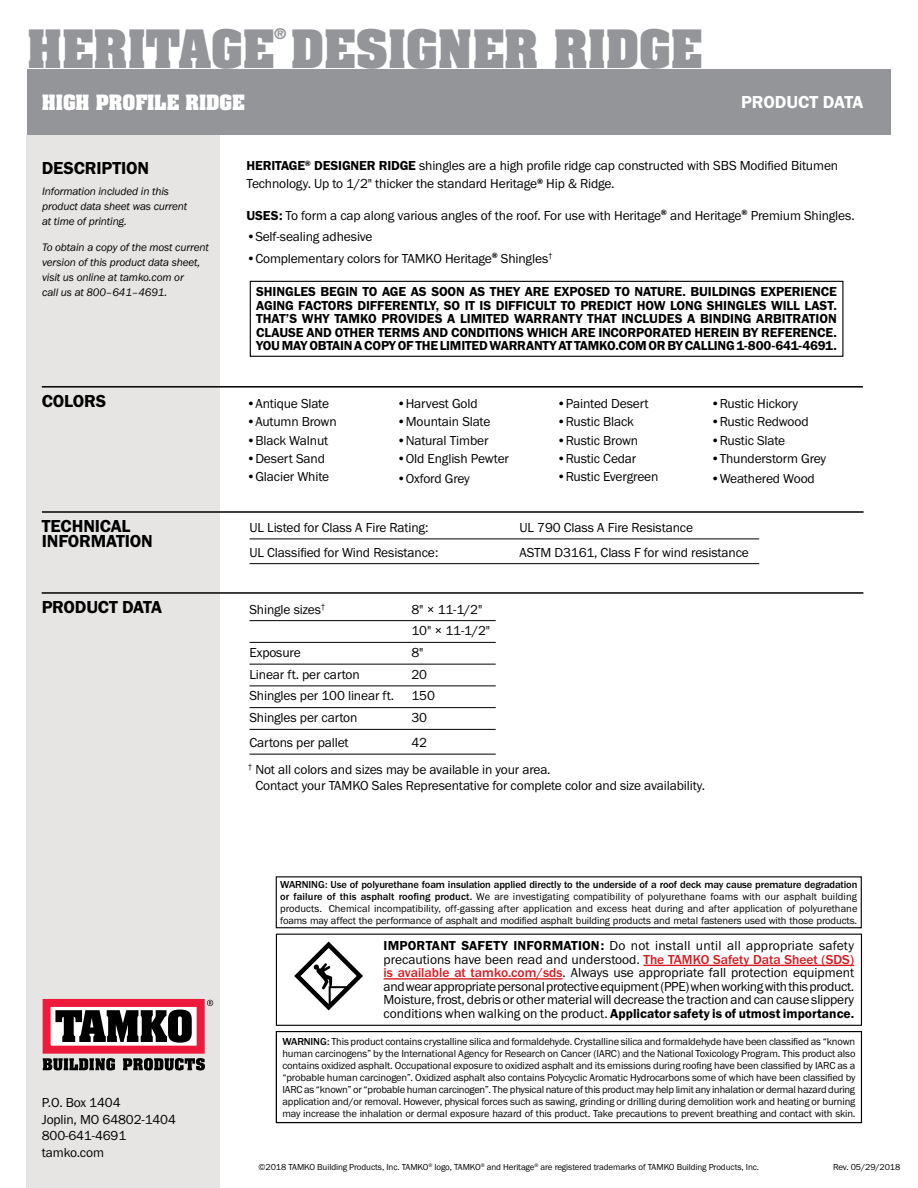
<style>
.page{position:relative;width:918px;height:1188px;background:#fff}
.page>*{position:absolute;margin:0;border:0;box-sizing:border-box;transform-origin:0 0}
.t1{font:700 45px "Aachen Std";color:#939598}
.t2{font:18px/15px "Franklin Gothic URW Dem";letter-spacing:-.01em;color:#000}
.t3{font:700 18px "Aachen Std";color:#fff}
.t4{font:18px "Myriad";letter-spacing:.02em;color:#000}
.t5{font:18px "Franklin Gothic URW Dem";letter-spacing:-.01em;color:#fff}
.t6{font:13.5px/13.5px "Franklin Gothic URW Boo";letter-spacing:-.01em;color:#000}
.t7{font:13.5px/13.5px "Franklin Gothic URW Dem";letter-spacing:-.01em;color:#000;text-align:justify}
.t8{font:700 12.6px "Aachen Std";color:#939598;scale:1.04 1}
.t9{font:11.25px/15px "Franklin Gothic URW Boo Ita";letter-spacing:-.01em;color:#000}
.t10{font:10.5px/12px "Franklin Gothic URW Boo";letter-spacing:-.01em;color:#000;text-align:justify}
.t11{font:500 10.5px "Franklin Gothic URW";letter-spacing:-.01em;color:#000}
.t12{font:9px "Franklin Gothic URW Boo";letter-spacing:-.01em;color:#000}
.s1{font-family:"Franklin Gothic URW Dem"}
.s2{font-family:"Franklin Gothic URW";font-weight:500}
.s3{font-family:"Franklin Gothic URW";font-weight:500;color:#d71920}
.s4{font-family:"Franklin Gothic URW Boo"}
</style>
<div class="page">
<div style="left:27px;top:135px;width:193px;height:1053px;background:#e6e5e4"></div>
<div style="left:27px;top:69px;width:864px;height:66px;background:#939598"></div>
<svg style="left:43px;top:1058px;width:72px;height:12px"></svg>
<svg style="left:123px;top:1058px;width:82px;height:13px"></svg>
<div style="left:43px;top:999px;width:162px;height:55px;background:#fff;border:8px solid #ed1a3b"></div>
<svg style="left:55px;top:1010px;width:137px;height:33px"></svg>
<svg style="left:207px;top:1000px;width:6px;height:6px"></svg>
<hr style="left:643px;top:965px;width:211px;height:1px;background:#d71920">
<hr style="left:384px;top:978px;width:179px;height:2px;background:#d71920">
<div style="left:276px;top:934px;width:586px;height:92px;border:1px solid #000"></div>
<svg style="left:294px;top:942px;width:69px;height:68px"></svg>
<div style="left:276px;top:876px;width:586px;height:52px;border:1px solid #000"></div>
<div style="left:276px;top:1031px;width:586px;height:92px;border:1px solid #000"></div>
<hr style="left:250px;top:539px;width:509px;height:1px;background:#000">
<hr style="left:250px;top:563px;width:509px;height:1px;background:#000">
<hr style="left:250px;top:620px;width:246px;height:1px;background:#000">
<hr style="left:250px;top:642px;width:246px;height:1px;background:#000">
<hr style="left:250px;top:664px;width:246px;height:1px;background:#000">
<hr style="left:250px;top:686px;width:246px;height:1px;background:#000">
<hr style="left:250px;top:707px;width:246px;height:1px;background:#000">
<hr style="left:250px;top:729px;width:246px;height:1px;background:#000">
<hr style="left:250px;top:754px;width:246px;height:1px;background:#000">
<div style="left:250px;top:281px;width:593px;height:76px;border:1px solid #000"></div>
<hr style="left:42px;top:386px;width:821px;height:2px;background:#000">
<hr style="left:42px;top:511px;width:822px;height:2px;background:#000">
<hr style="left:42px;top:592px;width:821px;height:2px;background:#000">
<h1 class="t1" style="left:27px;top:16px;width:677px">HERITAGE DESIGNER RIDGE</h1>
<p class="t8" style="left:274px;top:25px;width:13px">®</p>
<h2 class="t3" style="left:42px;top:89px;width:205px">HIGH PROFILE RIDGE</h2>
<h2 class="t5" style="left:741px;top:91px;width:124px">PRODUCT DATA</h2>
<h2 class="t2" style="left:42px;top:160px;width:109px">DESCRIPTION</h2>
<p class="t9" style="left:42px;top:184px;width:147px">Information included in this product data sheet was current at time of printing.</p>
<p class="t9" style="left:42px;top:239px;width:168px">To obtain a copy of the most current version of this product data sheet, visit us online at tamko.com or<br>call us at 800–641–4691.</p>
<p class="t6" style="left:247px;top:157px;width:593px;line-height:18px"><span class="s1">HERITAGE</span><sup>®</sup> <span class="s1">DESIGNER RIDGE</span> shingles are a high profile ridge cap constructed with SBS Modified Bitumen<br>Technology. Up to 1/2" thicker the standard Heritage<sup>®</sup> Hip &amp; Ridge.</p>
<p class="t6" style="left:247px;top:208px;width:610px"><span class="s1">USES:</span> To form a cap along various angles of the roof. For use with Heritage<sup>®</sup> and Heritage<sup>®</sup> Premium Shingles.</p>
<p class="t6" style="left:247px;top:230px;width:128px">•Self-sealing adhesive</p>
<p class="t6" style="left:247px;top:251px;width:308px">•Complementary colors for TAMKO Heritage<sup>®</sup> Shingles<sup>†</sup></p>
<p class="t7" style="left:256px;top:285px;width:582px">SHINGLES BEGIN TO AGE AS SOON AS THEY ARE EXPOSED TO NATURE. BUILDINGS EXPERIENCE AGING FACTORS DIFFERENTLY, SO IT IS DIFFICULT TO PREDICT HOW LONG SHINGLES WILL LAST.<br>THAT’S WHY TAMKO PROVIDES A LIMITED WARRANTY THAT INCLUDES A BINDING ARBITRATION CLAUSE AND OTHER TERMS AND CONDITIONS WHICH ARE INCORPORATED HEREIN BY REFERENCE.<br>YOU MAY OBTAIN A COPY OF THE LIMITED WARRANTY AT TAMKO.COM OR BY CALLING 1-800-641-4691.</p>
<h2 class="t2" style="left:42px;top:393px;width:66px">COLORS</h2>
<p class="t6" style="left:247px;top:396px;width:84px">•Antique Slate</p>
<p class="t6" style="left:247px;top:415px;width:92px">•Autumn Brown</p>
<p class="t6" style="left:247px;top:433px;width:83px">•Black Walnut</p>
<p class="t6" style="left:247px;top:451px;width:80px">•Desert Sand</p>
<p class="t6" style="left:247px;top:470px;width:84px">•Glacier White</p>
<p class="t6" style="left:397px;top:396px;width:82px">•Harvest Gold</p>
<p class="t6" style="left:397px;top:415px;width:95px">•Mountain Slate</p>
<p class="t6" style="left:397px;top:433px;width:93px">•Natural Timber</p>
<p class="t6" style="left:397px;top:451px;width:114px">•Old English Pewter</p>
<p class="t6" style="left:397px;top:471px;width:74px">•Oxford Grey</p>
<p class="t6" style="left:557px;top:396px;width:93px">•Painted Desert</p>
<p class="t6" style="left:557px;top:415px;width:79px">•Rustic Black</p>
<p class="t6" style="left:557px;top:433px;width:83px">•Rustic Brown</p>
<p class="t6" style="left:557px;top:451px;width:81px">•Rustic Cedar</p>
<p class="t6" style="left:557px;top:470px;width:103px">•Rustic Evergreen</p>
<p class="t6" style="left:711px;top:396px;width:89px">•Rustic Hickory</p>
<p class="t6" style="left:711px;top:415px;width:99px">•Rustic Redwood</p>
<p class="t6" style="left:711px;top:433px;width:76px">•Rustic Slate</p>
<p class="t6" style="left:711px;top:451px;width:117px">•Thunderstorm Grey</p>
<p class="t6" style="left:711px;top:471px;width:106px">•Weathered Wood</p>
<h2 class="t2" style="left:42px;top:518px;width:112px">TECHNICAL<br>INFORMATION</h2>
<p class="t6" style="left:250px;top:520px;width:181px">UL Listed for Class A Fire Rating:</p>
<p class="t6" style="left:520px;top:520px;width:175px">UL 790 Class A Fire Resistance</p>
<p class="t6" style="left:250px;top:545px;width:190px">UL Classified for Wind Resistance:</p>
<p class="t6" style="left:520px;top:545px;width:231px">ASTM D3161, Class F for wind resistance</p>
<h2 class="t2" style="left:42px;top:599px;width:122px">PRODUCT DATA</h2>
<p class="t6" style="left:250px;top:602px;width:78px">Shingle sizes<sup>†</sup></p>
<p class="t6" style="left:412px;top:598px;width:80px;line-height:21.8px">8" × 11-1/2"<br>10" × 11-1/2"</p>
<p class="t6" style="left:250px;top:646px;width:53px">Exposure</p>
<p class="t6" style="left:412px;top:646px;width:14px">8"</p>
<p class="t6" style="left:250px;top:667px;width:112px">Linear ft. per carton</p>
<p class="t6" style="left:412px;top:667px;width:17px">20</p>
<p class="t6" style="left:250px;top:689px;width:146px">Shingles per 100 linear ft.</p>
<p class="t6" style="left:412px;top:689px;width:25px">150</p>
<p class="t6" style="left:250px;top:711px;width:109px">Shingles per carton</p>
<p class="t6" style="left:412px;top:711px;width:17px">30</p>
<p class="t6" style="left:250px;top:735px;width:101px">Cartons per pallet</p>
<p class="t6" style="left:412px;top:735px;width:17px">42</p>
<p class="t6" style="left:255px;top:761px;width:451px;line-height:16.2px;text-indent:-8px"><sup>†</sup> Not all colors and sizes may be available in your area.<br>Contact your TAMKO Sales Representative for complete color and size availability.</p>
<p class="t11" style="left:280px;top:878px;width:579px">WARNING: Use of polyurethane foam insulation applied directly to the underside of a roof deck may cause premature degradation</p>
<p class="t10" style="left:280px;top:890px;width:579px"><span class="s2">or failure of this asphalt roofing product.</span> We are investigating compatibility of polyurethane foams with our asphalt building products. Chemical incompatibility, off-gassing after application and excess heat during and after application of polyurethane foams may affect the performance of asphalt and modified asphalt building products and metal fasteners used with those products.</p>
<h2 class="t4" style="left:367px;top:915px;width:48px">1 inch</h2>
<p class="t6" style="left:384px;top:939px;width:472px;text-align:justify"><span class="s1">IMPORTANT SAFETY INFORMATION:</span> Do not install until all appropriate safety precautions have been read and understood. <span class="s3">The TAMKO Safety Data Sheet (SDS) is available at tamko.com/sds</span>. Always use appropriate fall protection equipment and wear appropriate personal protective equipment (PPE) when working with this product.<br>Moisture, frost, debris or other material will decrease the traction and can cause slippery</p>
<p class="t7" style="left:384px;top:1007px;width:472px"><span class="s4">conditions when walking on the product.</span> Applicator safety is of utmost importance.</p>
<p class="t6" style="left:42px;top:1094px;width:136px;line-height:16.5px">P.O. Box 1404<br>Joplin, MO 64802-1404<br>800-641-4691 tamko.com</p>
<h2 class="t4" style="left:367px;top:1027px;width:62px">1.5 inch</h2>
<p class="t10" style="left:282px;top:1035px;width:575px"><span class="s2">WARNING:</span> This product contains crystalline silica and formaldehyde. Crystalline silica and formaldehyde have been classified as “known human carcinogens” by the International Agency for Research on Cancer (IARC) and the National Toxicology Program. This product also contains oxidized asphalt. Occupational exposure to oxidized asphalt and its emissions during roofing have been classified by IARC as a “probable human carcinogen”. Oxidized asphalt also contains Polycyclic Aromatic Hydrocarbons some of which have been classified by IARC as “known” or “probable human carcinogen”. The physical nature of this product may help limit any inhalation or dermal hazard during application and/or removal. However, physical forces such as sawing, grinding or drilling during demolition work and heating or burning may increase the inhalation or dermal exposure hazard of this product. Take precautions to prevent breathing and contact with skin.</p>
<p class="t10" style="left:390px;top:1035px;width:7px">o</p>
<p class="t12" style="left:259px;top:1162px;width:502px">©2018 TAMKO Building Products, Inc. TAMKO<sup>®</sup> logo, TAMKO<sup>®</sup> and Heritage<sup>®</sup> are registered trademarks of TAMKO Building Products, Inc.</p>
<p class="t12" style="left:833px;top:1162px;width:69px">Rev. 05/29/2018</p>
</div>
